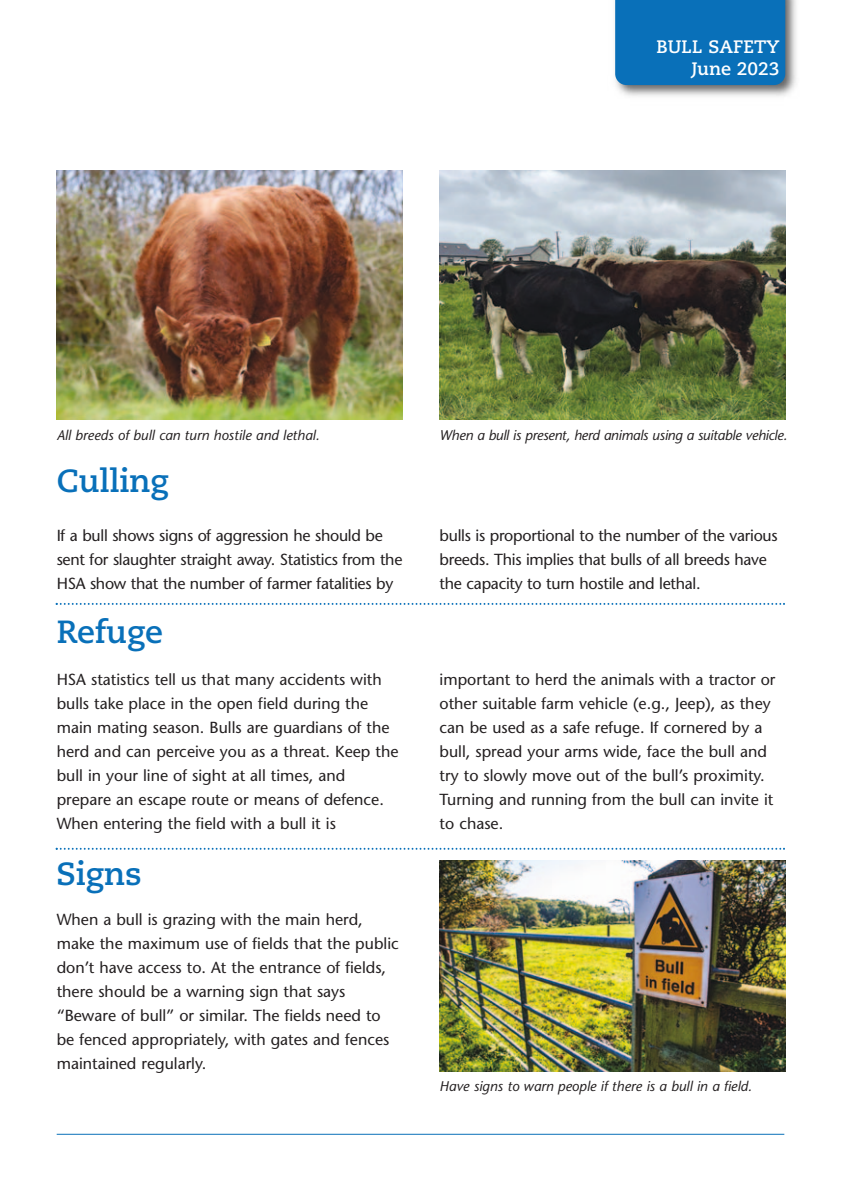
<style>
.page{position:relative;width:842px;height:1191px;background:#fff}
.page>*{position:absolute;margin:0;border:0;box-sizing:border-box;transform-origin:0 0}
.t1{font:700 32px "Caecilia";letter-spacing:-.005em;color:#0970b9}
.t2{font:700 18px/22px "Caecilia";color:#fff;text-align:right}
.t3{font:16px/24px "Stone Sans";color:#231f20}
.t4{font:italic 14px "Stone Sans";color:#231f20}
</style>
<div class="page">
<img style="left:616px;top:0;width:180px;height:96px">
<div style="left:615px;top:0;width:170px;height:85px;background:#0970b9"></div>
<svg style="left:56px;top:603px;width:729px;height:2px"></svg>
<svg style="left:56px;top:847px;width:729px;height:2px"></svg>
<img style="left:439px;top:860px;width:346px;height:211px">
<img style="left:57px;top:170px;width:346px;height:250px">
<img style="left:440px;top:170px;width:346px;height:250px">
<hr style="left:57px;top:1133px;width:727px;height:1px;background:#0970b9">
<p class="t2" style="left:656px;top:37px;width:125px">BULL SAFETY<br>June 2023</p>
<p class="t4" style="left:57px;top:430px;width:264px">All breeds of bull can turn hostile and lethal.</p>
<p class="t4" style="left:439px;top:430px;width:349px">When a bull is present, herd animals using a suitable vehicle.</p>
<p class="t1" style="left:57px;top:467px;width:114px">Culling</p>
<p class="t3" style="left:57px;top:525px;width:347px">If a bull shows signs of aggression he should be sent for slaughter straight away. Statistics from the<br>HSA show that the number of farmer fatalities by</p>
<p class="t3" style="left:440px;top:525px;width:340px">bulls is proportional to the number of the various breeds. This implies that bulls of all breeds have the capacity to turn hostile and lethal.</p>
<p class="t1" style="left:57px;top:618px;width:108px">Refuge</p>
<p class="t3" style="left:57px;top:669px;width:343px">HSA statistics tell us that many accidents with bulls take place in the open field during the main mating season. Bulls are guardians of the herd and can perceive you as a threat. Keep the bull in your line of sight at all times, and prepare an escape route or means of defence.<br>When entering the field with a bull it is</p>
<p class="t3" style="left:440px;top:669px;width:337px">important to herd the animals with a tractor or other suitable farm vehicle (e.g., Jeep), as they can be used as a safe refuge. If cornered by a bull, spread your arms wide, face the bull and try to slowly move out of the bull’s proximity.<br>Turning and running from the bull can invite it to chase.</p>
<p class="t1" style="left:57px;top:860px;width:87px">Signs</p>
<p class="t3" style="left:57px;top:909px;width:344px">When a bull is grazing with the main herd, make the maximum use of fields that the public don’t have access to. At the entrance of fields, there should be a warning sign that says “Beware of bull” or similar. The fields need to be fenced appropriately, with gates and fences maintained regularly.</p>
<p class="t4" style="left:440px;top:1080px;width:314px">Have signs to warn people if there is a bull in a field.</p>
</div>
